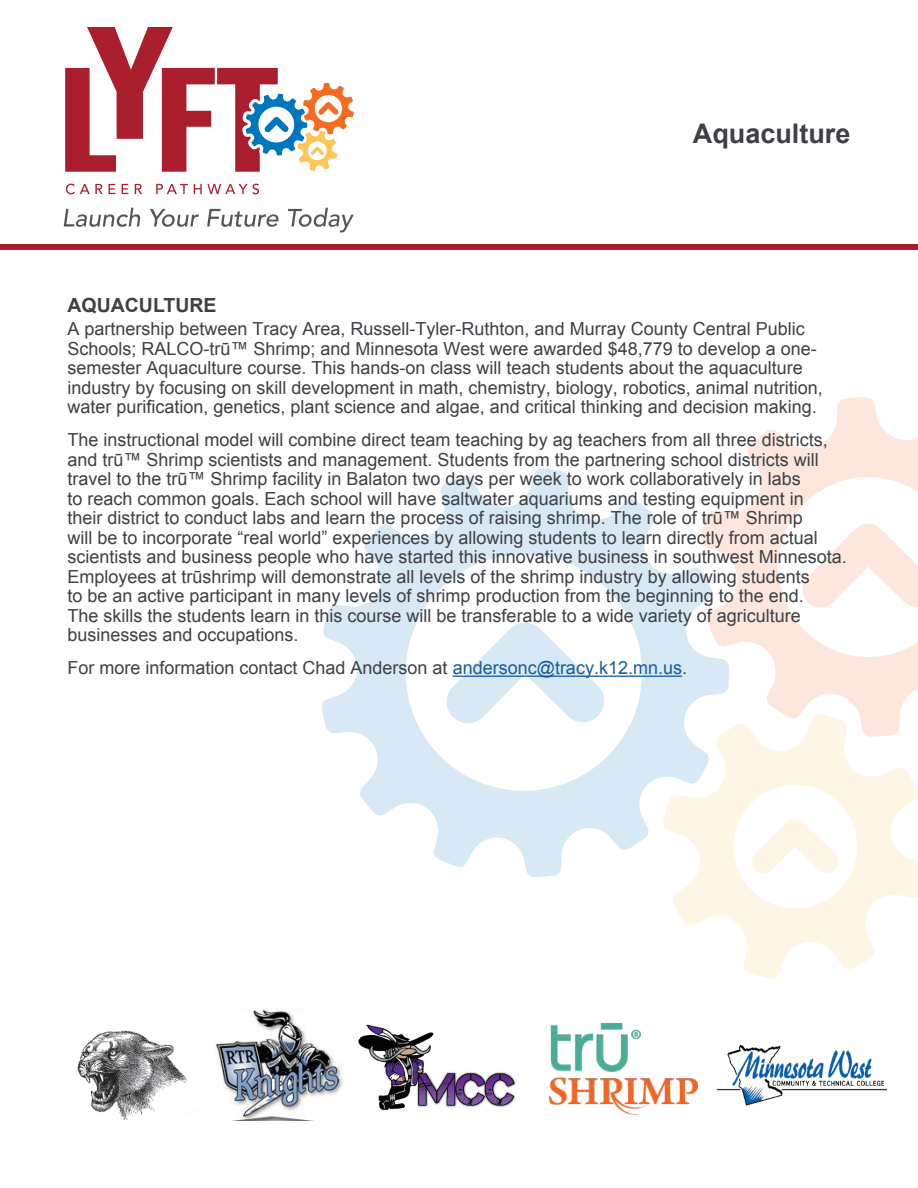
<style>
.page{position:relative;width:918px;height:1188px;background:#fff}
.page>*{position:absolute;margin:0;border:0;box-sizing:border-box;transform-origin:0 0}
.t1{font:700 27px "Arial";color:#3e4045}
.t2{font:700 19.5px "Arial";color:#3e4045}
.t3{font:18px/19.5px "Arial";color:#3e4045}
.s1{color:#175d9e}
</style>
<div class="page">
<svg style="left:322px;top:468px;width:379px;height:410px"></svg>
<svg style="left:663px;top:714px;width:255px;height:265px"></svg>
<svg style="left:701px;top:397px;width:217px;height:340px"></svg>
<svg style="left:801px;top:522px;width:117px;height:87px"></svg>
<svg style="left:751px;top:817px;width:88px;height:58px"></svg>
<svg style="left:444px;top:620px;width:162px;height:105px"></svg>
<svg style="left:64px;top:208px;width:76px;height:19px"></svg>
<svg style="left:150px;top:209px;width:49px;height:18px"></svg>
<svg style="left:207px;top:209px;width:72px;height:18px"></svg>
<svg style="left:288px;top:208px;width:66px;height:24px"></svg>
<svg style="left:66px;top:184px;width:37px;height:10px"></svg>
<svg style="left:109px;top:184px;width:6px;height:10px"></svg>
<svg style="left:122px;top:184px;width:6px;height:10px"></svg>
<svg style="left:135px;top:184px;width:7px;height:10px"></svg>
<svg style="left:156px;top:184px;width:32px;height:10px"></svg>
<svg style="left:194px;top:184px;width:65px;height:10px"></svg>
<svg style="left:65px;top:27px;width:289px;height:145px"></svg>
<div style="left:0;top:245px;width:918px;height:5px;background:#aa1e2d"></div>
<hr style="left:453px;top:676px;width:229px;height:1px;background:#175d9e">
<img style="left:77px;top:1030px;width:110px;height:91px">
<img style="left:215px;top:1009px;width:128px;height:111px">
<img style="left:358px;top:1024px;width:158px;height:86px">
<img style="left:549px;top:1023px;width:148px;height:92px">
<img style="left:717px;top:1045px;width:169px;height:61px">
<p class="t1" style="left:693px;top:115px;width:159px">Aquaculture</p>
<p class="t2" style="left:68px;top:292px;width:151px">AQUACULTURE</p>
<p class="t3" style="left:68px;top:319px;width:757px">A partnership between Tracy Area, Russell-Tyler-Ruthton, and Murray County Central Public Schools; RALCO-trū™ Shrimp; and Minnesota West were awarded $48,779 to develop a one&shy;semester Aquaculture course. This hands-on class will teach students about the aquaculture industry by focusing on skill development in math, chemistry, biology, robotics, animal nutrition, water purification, genetics, plant science and algae, and critical thinking and decision making.</p>
<p class="t3" style="left:68px;top:430px;width:781px">The instructional model will combine direct team teaching by ag teachers from all three districts, and trū™ Shrimp scientists and management. Students from the partnering school districts will travel to the trū™ Shrimp facility in Balaton two days per week to work collaboratively in labs<br>to reach common goals. Each school will have saltwater aquariums and testing equipment in<br>their district to conduct labs and learn the process of raising shrimp. The role of trū™ Shrimp<br>will be to incorporate “real world” experiences by allowing students to learn directly from actual scientists and business people who have started this innovative business in southwest Minnesota.<br>Employees at trūshrimp will demonstrate all levels of the shrimp industry by allowing students<br>to be an active participant in many levels of shrimp production from the beginning to the end.<br>The skills the students learn in this course will be transferable to a wide variety of agriculture businesses and occupations.</p>
<p class="t3" style="left:68px;top:658px;width:621px">For more information contact Chad Anderson at <span class="s1">andersonc@tracy.k12.mn.us</span>.</p>
</div>
